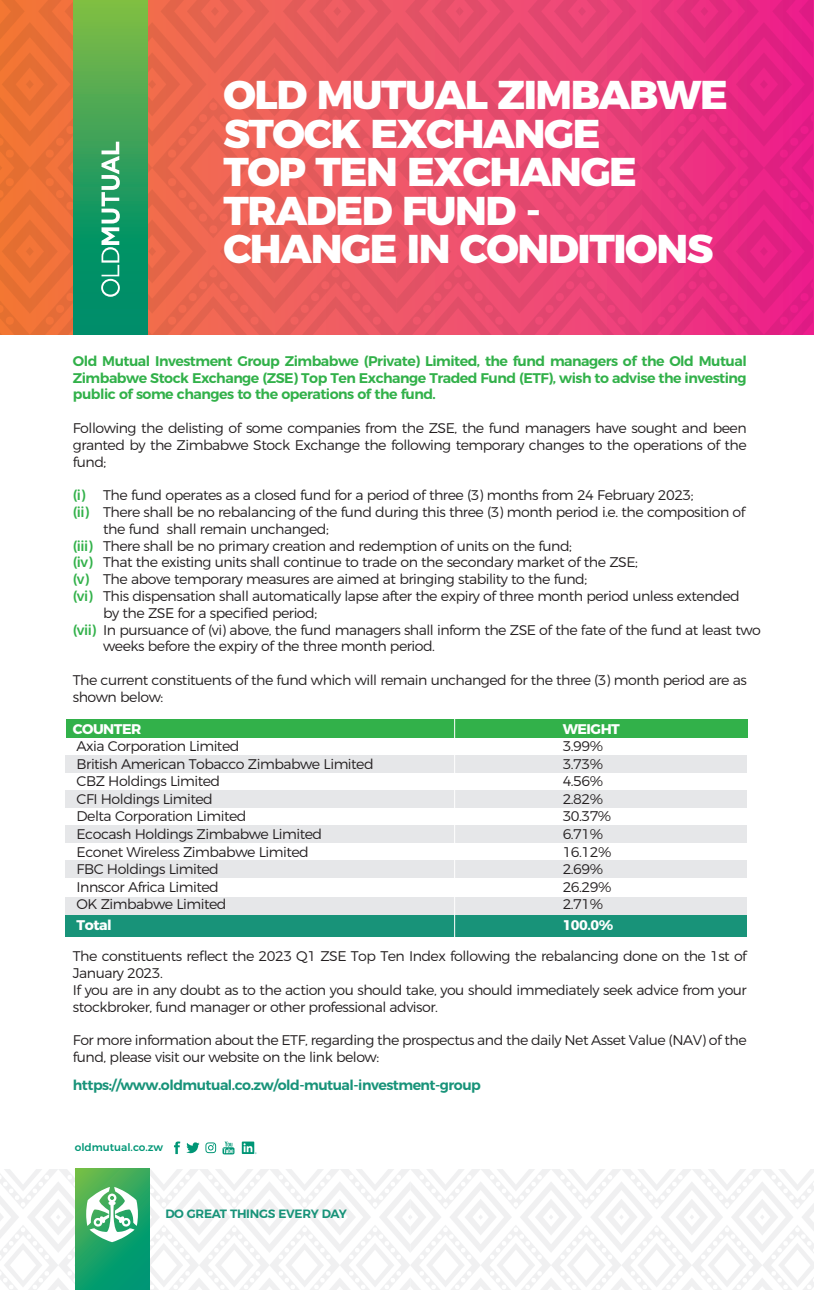
<style>
.page{position:relative;width:814px;height:1290px;background:#fff}
.page>*{position:absolute;margin:0;border:0;box-sizing:border-box;transform-origin:0 0}
.t1{font:800 40.07px/38.5px "Montserrat";letter-spacing:-.035em;color:#fff}
.t2{font:300 14px/16.8px "Montserrat";letter-spacing:-.035em;color:#231f20}
.t3{font:600 14px/16.8px "Montserrat";letter-spacing:-.035em;color:#32b14a;text-align:justify}
.t4{font:600 14px "Montserrat";letter-spacing:-.035em;color:#189379}
.t5{font:700 14px "Montserrat";letter-spacing:-.035em;color:#fff}
.t6{font:600 12.08px "Montserrat";letter-spacing:-.025em;color:#189379}
.t7{font:500 10.67px "Montserrat";color:#009676}
.s1{font-weight:500;color:#32b14a}
</style>
<div class="page">
<div style="left:66px;top:719px;width:681px;height:18px;background:#32b14a"></div>
<div style="left:65px;top:755px;width:681px;height:17px;background:#e6e7e9"></div>
<div style="left:65px;top:790px;width:681px;height:17px;background:#e6e7e9"></div>
<div style="left:65px;top:825px;width:681px;height:18px;background:#e6e7e9"></div>
<div style="left:65px;top:860px;width:681px;height:17px;background:#e6e7e9"></div>
<div style="left:65px;top:897px;width:681px;height:18px;background:#e6e7e9"></div>
<div style="left:65px;top:915px;width:681px;height:21px;background:#189379"></div>
<svg style="left:0;top:1169px;width:814px;height:121px"></svg>
<svg style="left:174px;top:1141px;width:6px;height:13px"></svg>
<svg style="left:186px;top:1142px;width:13px;height:11px"></svg>
<svg style="left:205px;top:1142px;width:11px;height:11px"></svg>
<svg style="left:242px;top:1141px;width:14px;height:13px"></svg>
<svg style="left:222px;top:1141px;width:12px;height:13px"></svg>
<svg style="left:0;top:0;width:812px;height:334px;background:#d95666"></svg>
<hr style="left:454px;top:714px;width:1px;height:224px;background:#fff">
<h1 class="t1" style="left:223px;top:73px;width:506px">OLD MUTUAL ZIMBABWE<br>STOCK EXCHANGE<br>TOP TEN EXCHANGE<br>TRADED FUND -<br>CHANGE IN CONDITIONS</h1>
<p class="t3" style="left:73px;top:351px;width:675px">Old Mutual Investment Group Zimbabwe (Private) Limited, the fund managers of the Old Mutual Zimbabwe Stock Exchange (ZSE) Top Ten Exchange Traded Fund (ETF), wish to advise the investing public of some changes to the operations of the fund.</p>
<p class="t2" style="left:73px;top:418px;width:675px;text-align:justify">Following the delisting of some companies from the ZSE, the fund managers have sought and been granted by the Zimbabwe Stock Exchange the following temporary changes to the operations of the fund;</p>
<p class="t2" style="left:73px;top:486px;width:622px"><span class="s1">(i)</span> The fund operates as a closed fund for a period of three (3) months from 24 February 2023;</p>
<p class="t2" style="left:73px;top:502px;width:674px"><span class="s1">(ii)</span> There shall be no rebalancing of the fund during this three (3) month period i.e. the composition of</p>
<p class="t2" style="left:103px;top:519px;width:227px">the fund shall remain unchanged;</p>
<p class="t2" style="left:73px;top:536px;width:500px"><span class="s1">(iii)</span> There shall be no primary creation and redemption of units on the fund;</p>
<p class="t2" style="left:73px;top:553px;width:566px"><span class="s1">(iv)</span> That the existing units shall continue to trade on the secondary market of the ZSE;</p>
<p class="t2" style="left:73px;top:570px;width:516px"><span class="s1">(v)</span> The above temporary measures are aimed at bringing stability to the fund;</p>
<p class="t2" style="left:73px;top:586px;width:668px"><span class="s1">(vi)</span> This dispensation shall automatically lapse after the expiry of three month period unless extended</p>
<p class="t2" style="left:103px;top:603px;width:215px">by the ZSE for a specified period;</p>
<p class="t2" style="left:73px;top:620px;width:689px"><span class="s1">(vii)</span> In pursuance of (vi) above, the fund managers shall inform the ZSE of the fate of the fund at least two</p>
<p class="t2" style="left:103px;top:637px;width:333px">weeks before the expiry of the three month period.</p>
<p class="t2" style="left:73px;top:670px;width:675px">The current constituents of the fund which will remain unchanged for the three (3) month period are as shown below:</p>
<p class="t5" style="left:73px;top:717px;width:70px">COUNTER</p>
<p class="t5" style="left:562px;top:717px;width:59px">WEIGHT</p>
<p class="t2" style="left:77px;top:736px;width:164px">Axia Corporation Limited</p>
<p class="t2" style="left:562px;top:736px;width:42px">3.99%</p>
<p class="t2" style="left:77px;top:754px;width:298px">British American Tobacco Zimbabwe Limited</p>
<p class="t2" style="left:562px;top:754px;width:42px">3.73%</p>
<p class="t2" style="left:77px;top:772px;width:145px">CBZ Holdings Limited</p>
<p class="t2" style="left:562px;top:772px;width:42px">4.56%</p>
<p class="t2" style="left:77px;top:789px;width:138px">CFI Holdings Limited</p>
<p class="t2" style="left:562px;top:789px;width:42px">2.82%</p>
<p class="t2" style="left:77px;top:807px;width:171px">Delta Corporation Limited</p>
<p class="t2" style="left:562px;top:807px;width:50px">30.37%</p>
<p class="t2" style="left:77px;top:824px;width:247px">Ecocash Holdings Zimbabwe Limited</p>
<p class="t2" style="left:562px;top:824px;width:42px">6.71%</p>
<p class="t2" style="left:77px;top:842px;width:234px">Econet Wireless Zimbabwe Limited</p>
<p class="t2" style="left:562px;top:842px;width:50px">16.12%</p>
<p class="t2" style="left:77px;top:859px;width:144px">FBC Holdings Limited</p>
<p class="t2" style="left:562px;top:859px;width:42px">2.69%</p>
<p class="t2" style="left:77px;top:877px;width:144px">Innscor Africa Limited</p>
<p class="t2" style="left:562px;top:877px;width:50px">26.29%</p>
<p class="t2" style="left:77px;top:895px;width:151px">OK Zimbabwe Limited</p>
<p class="t2" style="left:562px;top:895px;width:42px">2.71%</p>
<p class="t5" style="left:77px;top:914px;width:37px">Total</p>
<p class="t5" style="left:562px;top:914px;width:52px">100.0%</p>
<p class="t2" style="left:73px;top:947px;width:675px">The constituents reflect the 2023 Q1 ZSE Top Ten Index following the rebalancing done on the 1st of January 2023.<br>If you are in any doubt as to the action you should take, you should immediately seek advice from your stockbroker, fund manager or other professional advisor.</p>
<p class="t2" style="left:73px;top:1031px;width:675px">For more information about the ETF, regarding the prospectus and the daily Net Asset Value (NAV) of the fund, please visit our website on the link below:</p>
<p class="t4" style="left:73px;top:1074px;width:409px">https://www.oldmutual.co.zw/old-mutual-investment-group</p>
<p class="t7" style="left:75px;top:1138px;width:90px">oldmutual.co.zw</p>
<p class="t6" style="left:165px;top:1204px;width:183px">DO GREAT THINGS EVERY DAY</p>
</div>
